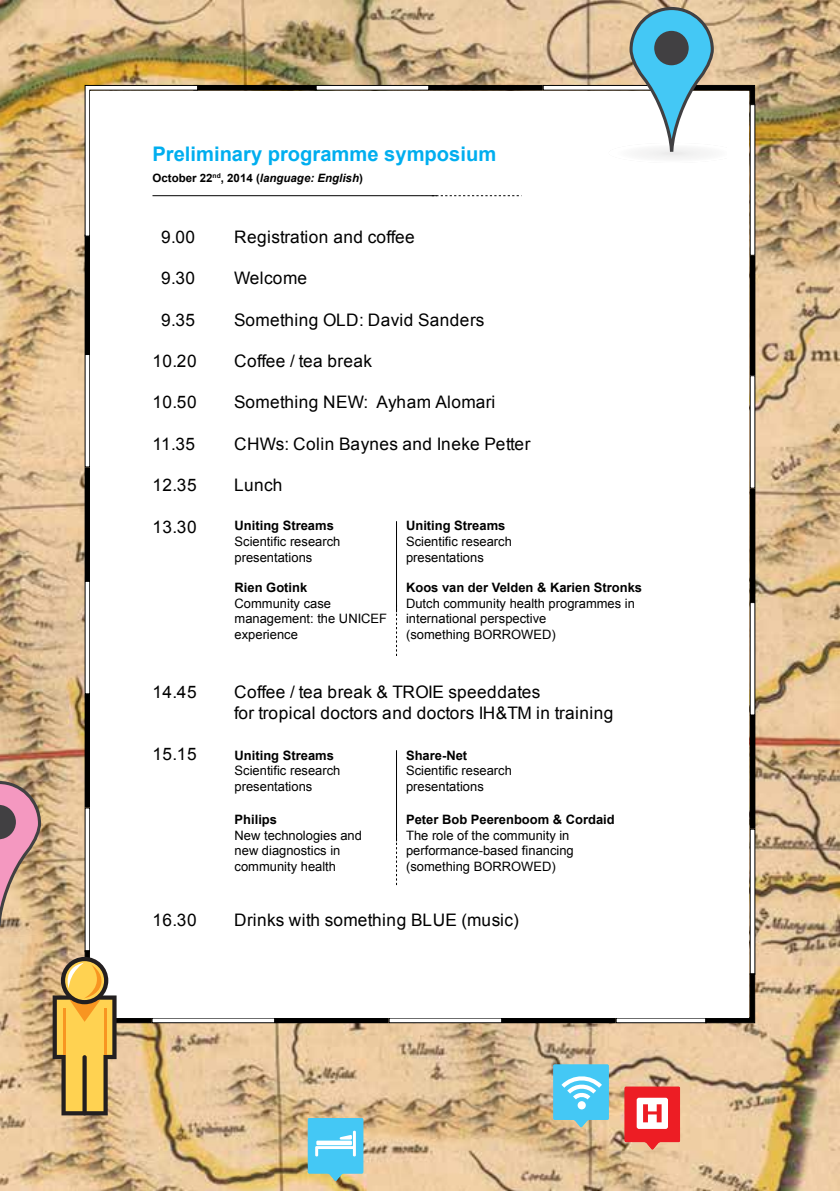
<style>
.page{position:relative;width:840px;height:1191px;background:#fff}
.page>*{position:absolute;margin:0;border:0;box-sizing:border-box;transform-origin:0 0}
.t1{font:700 20.2px "Arial";color:#00aeef}
.t2{font:17.2px/20.8px "Arial";letter-spacing:.025em;color:#000}
.t3{font:13px/15.6px "Arial";color:#000}
.t4{font:700 13px "Arial";color:#000}
.t5{font:700 11.6px "Arial";color:#000}
.s1{font-style:italic}
</style>
<div class="page">
<img style="left:0;top:0;width:839px;height:1191px">
<svg style="left:624px;top:1086px;width:55px;height:63px"></svg>
<svg style="left:553px;top:1064px;width:55px;height:63px;background:#6acdeb"></svg>
<svg style="left:308px;top:1118px;width:55px;height:63px;background:#6acee9"></svg>
<svg style="left:0;top:781px;width:64px;height:156px;background:#c59b87"></svg>
<div style="left:194px;top:85px;width:121px;height:5px;background:#000"></div>
<div style="left:193px;top:85px;width:123px;height:6px;border:1px solid #000"></div>
<div style="left:429px;top:85px;width:113px;height:5px;background:#000"></div>
<div style="left:429px;top:85px;width:113px;height:6px;border:1px solid #000"></div>
<div style="left:316px;top:85px;width:112px;height:5px;background:#fff"></div>
<div style="left:315px;top:85px;width:114px;height:6px;border:1px solid #000"></div>
<div style="left:543px;top:85px;width:114px;height:5px;background:#fff"></div>
<div style="left:542px;top:85px;width:116px;height:6px;border:1px solid #000"></div>
<svg style="left:615px;top:1018px;width:90px;height:4px"></svg>
<svg style="left:389px;top:1018px;width:112px;height:4px"></svg>
<svg style="left:152px;top:1018px;width:122px;height:4px"></svg>
<div style="left:85px;top:808px;width:5px;height:143px;background:#fff"></div>
<svg style="left:749px;top:829px;width:5px;height:145px"></svg>
<div style="left:85px;top:581px;width:5px;height:113px;background:#fff"></div>
<svg style="left:749px;top:602px;width:5px;height:113px"></svg>
<div style="left:85px;top:354px;width:5px;height:113px;background:#fff"></div>
<svg style="left:749px;top:376px;width:5px;height:112px"></svg>
<div style="left:85px;top:694px;width:5px;height:113px;background:#000"></div>
<div style="left:749px;top:715px;width:5px;height:113px;background:#000"></div>
<div style="left:749px;top:715px;width:6px;height:113px;border:1px solid #000"></div>
<div style="left:85px;top:468px;width:5px;height:112px;background:#000"></div>
<div style="left:749px;top:489px;width:5px;height:112px;background:#000"></div>
<div style="left:749px;top:488px;width:6px;height:114px;border:1px solid #000"></div>
<div style="left:85px;top:235px;width:5px;height:118px;background:#000"></div>
<div style="left:749px;top:256px;width:5px;height:119px;background:#000"></div>
<div style="left:749px;top:256px;width:6px;height:119px;border:1px solid #000"></div>
<svg style="left:749px;top:105px;width:5px;height:150px"></svg>
<hr style="left:502px;top:1018px;width:112px;height:4px;background:#000">
<div style="left:502px;top:1017px;width:113px;height:6px;border:1px solid #000"></div>
<hr style="left:275px;top:1018px;width:113px;height:4px;background:#000">
<div style="left:275px;top:1017px;width:113px;height:6px;border:1px solid #000"></div>
<svg style="left:84px;top:84px;width:114px;height:153px"></svg>
<svg style="left:704px;top:972px;width:51px;height:51px"></svg>
<div style="left:90px;top:91px;width:658px;height:926px;background:#fff"></div>
<hr style="left:396px;top:521px;width:1px;height:91px;background:#000">
<svg style="left:396px;top:612px;width:1px;height:44px"></svg>
<hr style="left:396px;top:750px;width:1px;height:91px;background:#000">
<svg style="left:396px;top:841px;width:1px;height:45px"></svg>
<hr style="left:152px;top:195px;width:284px;height:1px;background:#000">
<svg style="left:431px;top:195px;width:88px;height:1px"></svg>
<svg style="left:53px;top:949px;width:99px;height:166px"></svg>
<svg style="left:608px;top:7px;width:147px;height:156px"></svg>
<div style="left:653px;top:31px;width:35px;height:34px;background:#414042;border-radius:50%"></div>
<h1 class="t1" style="left:152px;top:141px;width:345px">Preliminary programme symposium</h1>
<p class="t5" style="left:152px;top:170px;width:212px">October 22<sup>nd</sup>, 2014 (<span class="s1">language: English</span>)</p>
<h2 class="t2" style="left:161px;top:226px;width:36px">9.00</h2>
<h2 class="t2" style="left:234px;top:226px;width:182px">Registration and coffee</h2>
<h2 class="t2" style="left:161px;top:268px;width:36px">9.30</h2>
<h2 class="t2" style="left:234px;top:268px;width:74px">Welcome</h2>
<h2 class="t2" style="left:161px;top:309px;width:36px">9.35</h2>
<h2 class="t2" style="left:234px;top:309px;width:252px">Something OLD: David Sanders</h2>
<h2 class="t2" style="left:152px;top:351px;width:46px">10.20</h2>
<h2 class="t2" style="left:234px;top:351px;width:139px">Coffee / tea break</h2>
<h2 class="t2" style="left:152px;top:392px;width:46px">10.50</h2>
<h2 class="t2" style="left:234px;top:392px;width:263px">Something NEW: Ayham Alomari</h2>
<h2 class="t2" style="left:152px;top:433px;width:44px">11.35</h2>
<h2 class="t2" style="left:234px;top:433px;width:298px">CHWs: Colin Baynes and Ineke Petter</h2>
<h2 class="t2" style="left:152px;top:475px;width:46px">12.35</h2>
<h2 class="t2" style="left:234px;top:475px;width:50px">Lunch</h2>
<h2 class="t2" style="left:152px;top:516px;width:46px">13.30</h2>
<p class="t4" style="left:234px;top:517px;width:101px">Uniting Streams</p>
<p class="t3" style="left:234px;top:534px;width:107px">Scientific research presentations</p>
<p class="t4" style="left:234px;top:579px;width:74px">Rien Gotink</p>
<p class="t3" style="left:234px;top:595px;width:154px">Community case management: the UNICEF experience</p>
<p class="t4" style="left:406px;top:517px;width:101px">Uniting Streams</p>
<p class="t3" style="left:406px;top:534px;width:107px">Scientific research presentations</p>
<p class="t4" style="left:406px;top:579px;width:237px">Koos van der Velden &amp; Karien Stronks</p>
<p class="t3" style="left:406px;top:595px;width:230px">Dutch community health programmes in international perspective<br>(something BORROWED)</p>
<h2 class="t2" style="left:152px;top:682px;width:46px">14.45</h2>
<h2 class="t2" style="left:234px;top:682px;width:380px">Coffee / tea break &amp; TROIE speeddates<br>for tropical doctors and doctors IH&amp;TM in training</h2>
<h2 class="t2" style="left:152px;top:744px;width:46px">15.15</h2>
<p class="t4" style="left:406px;top:746px;width:63px">Share-Net</p>
<p class="t3" style="left:406px;top:763px;width:107px">Scientific research presentations</p>
<p class="t4" style="left:406px;top:811px;width:210px">Peter Bob Peerenboom &amp; Cordaid</p>
<p class="t3" style="left:406px;top:827px;width:169px">The role of the community in performance-based financing (something BORROWED)</p>
<p class="t4" style="left:234px;top:746px;width:101px">Uniting Streams</p>
<p class="t3" style="left:234px;top:763px;width:107px">Scientific research presentations</p>
<p class="t4" style="left:234px;top:811px;width:44px">Philips</p>
<p class="t3" style="left:234px;top:827px;width:129px">New technologies and new diagnostics in community health</p>
<h2 class="t2" style="left:152px;top:910px;width:46px">16.30</h2>
<h2 class="t2" style="left:234px;top:910px;width:286px">Drinks with something BLUE (music)</h2>
</div>
